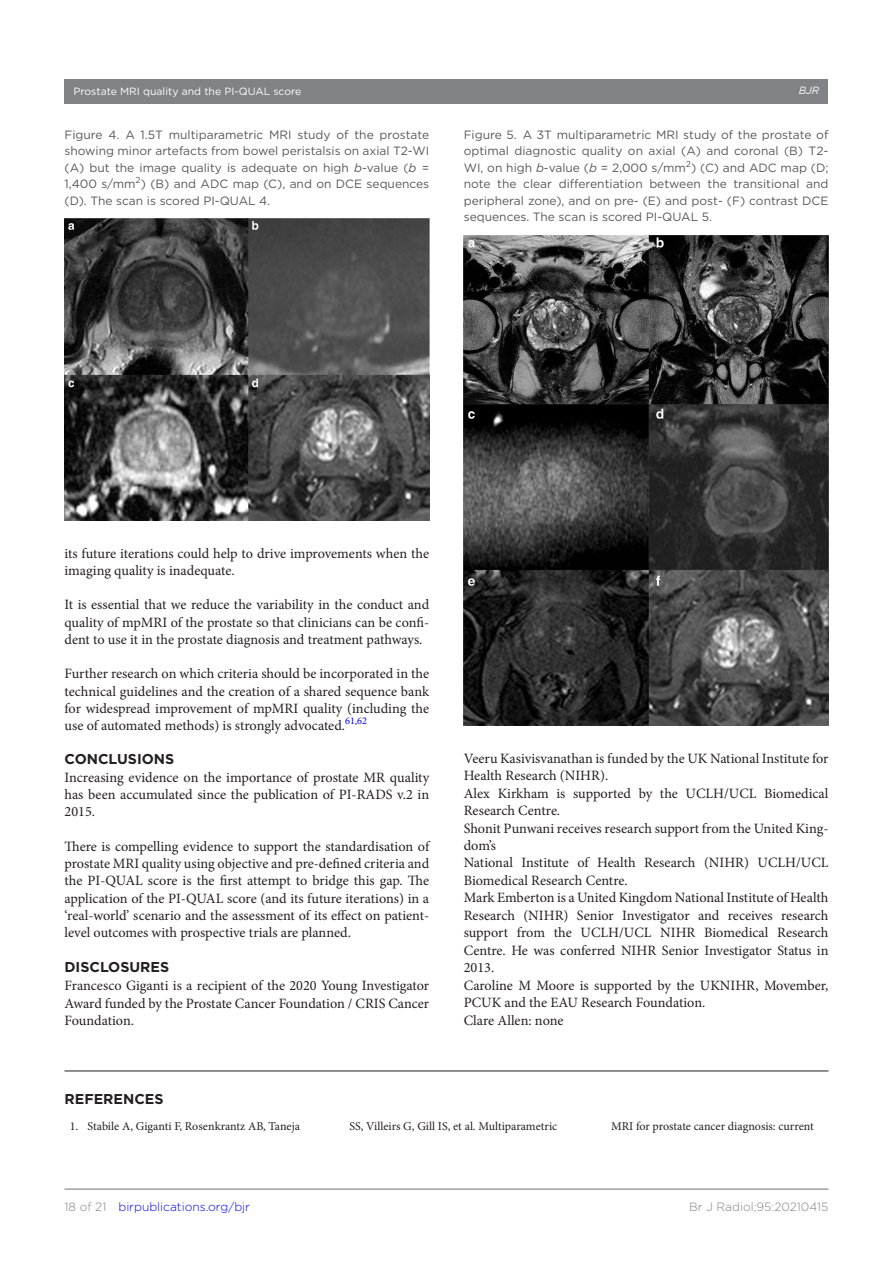
<style>
.page{position:relative;width:893px;height:1263px;background:#fff}
.page>*{position:absolute;margin:0;border:0;box-sizing:border-box;transform-origin:0 0}
.t1{font:14.25px/17.2px "Minion Pro";color:#231f20;text-align:justify}
.t2{font:700 14.25px "Gotham";color:#231f20}
.t3{font:12px/16.5px "Gotham";color:#57585a;text-align:justify}
.t4{font:12px "Minion Pro";color:#231f20}
.t5{font:300 12px "Gotham";color:#00f}
.t6{font:300 12px "Gotham";color:#808285}
.t7{font:10.5px "Gotham";color:#fff}
.t8{font:italic 10.5px "Gotham";color:#fff}
.s1{font-style:italic}
.s2{color:#808285}
</style>
<div class="page">
<div style="left:64px;top:79px;width:764px;height:24px;background:#808285"></div>
<hr style="left:64px;top:1188px;width:764px;height:2px;background:#808285">
<img style="left:64px;top:219px;width:365px;height:301px">
<img style="left:464px;top:235px;width:364px;height:490px">
<hr style="left:64px;top:1070px;width:764px;height:1px;background:#231f20">
<p class="t7" style="left:74px;top:85px;width:229px">Prostate MRI quality and the PI-QUAL score</p>
<p class="t8" style="left:799px;top:85px;width:22px">BJR</p>
<p class="t3" style="left:64px;top:126px;width:366px">Figure 4. A 1.5T multiparametric MRI study of the prostate showing minor artefacts from bowel peristalsis on axial T2-WI (A) but the image quality is adequate on high <span class="s1">b</span>-value (<span class="s1">b</span> = 1,400 s/mm<sup>2</sup>) (B) and ADC map (C), and on DCE sequences (D). The scan is scored PI-QUAL 4.</p>
<p class="t3" style="left:464px;top:126px;width:366px">Figure 5. A 3T multiparametric MRI study of the prostate of optimal diagnostic quality on axial (A) and coronal (B) T2- WI, on high <span class="s1">b</span>-value (<span class="s1">b</span> = 2,000 s/mm<sup>2</sup>) (C) and ADC map (D; note the clear differentiation between the transitional and peripheral zone), and on pre- (E) and post- (F) contrast DCE sequences. The scan is scored PI-QUAL 5.</p>
<p class="t1" style="left:64px;top:544px;width:366px">its future iterations could help to drive improvements when the imaging quality is inadequate.</p>
<p class="t1" style="left:64px;top:596px;width:366px">It is essential that we reduce the variability in the conduct and quality of mpMRI of the prostate so that clinicians can be confi&shy;dent to use it in the prostate diagnosis and treatment pathways.</p>
<p class="t1" style="left:64px;top:665px;width:366px">Further research on which criteria should be incorporated in the technical guidelines and the creation of a shared sequence bank for widespread improvement of mpMRI quality (including the use of automated methods) is strongly advocated.<sup>61,62</sup></p>
<p class="t2" style="left:64px;top:749px;width:111px">CONCLUSIONS</p>
<p class="t1" style="left:64px;top:769px;width:366px">Increasing evidence on the importance of prostate MR quality has been accumulated since the publication of PI-RADS v.2 in 2015.</p>
<p class="t1" style="left:64px;top:838px;width:366px">There is compelling evidence to support the standardisation of prostate MRI quality using objective and pre-defined criteria and the PI-QUAL score is the first attempt to bridge this gap. The application of the PI-QUAL score (and its future iterations) in a ‘real-world’ scenario and the assessment of its effect on patient&shy;level outcomes with prospective trials are planned.</p>
<p class="t2" style="left:64px;top:958px;width:106px">DISCLOSURES</p>
<p class="t1" style="left:64px;top:977px;width:366px">Francesco Giganti is a recipient of the 2020 Young Investigator Award funded by the Prostate Cancer Foundation / CRIS Cancer Foundation.</p>
<p class="t1" style="left:464px;top:749px;width:366px;text-align:left">Veeru Kasivisvanathan is funded by the UK National Institute for Health Research (NIHR).<br>Alex Kirkham is supported by the UCLH/UCL Biomedical Research Centre.<br>Shonit Punwani receives research support from the United King&shy;dom’s<br>National Institute of Health Research (NIHR) UCLH/UCL Biomedical Research Centre.<br>Mark Emberton is a United Kingdom National Institute of Health Research (NIHR) Senior Investigator and receives research support from the UCLH/UCL NIHR Biomedical Research Centre. He was conferred NIHR Senior Investigator Status in 2013.<br>Caroline M Moore is supported by the UKNIHR, Movember, PCUK and the EAU Research Foundation.<br>Clare Allen: none</p>
<p class="t2" style="left:64px;top:1090px;width:101px">REFERENCES</p>
<p class="t4" style="left:70px;top:1118px;width:232px">1. Stabile A, Giganti F, Rosenkrantz AB, Taneja</p>
<p class="t4" style="left:349px;top:1118px;width:210px">SS, Villeirs G, Gill IS, et al. Multiparametric</p>
<p class="t4" style="left:611px;top:1118px;width:204px">MRI for prostate cancer diagnosis: current</p>
<p class="t5" style="left:64px;top:1199px;width:187px"><span class="s2">18 of 21</span> birpublications.org/bjr</p>
<p class="t6" style="left:689px;top:1199px;width:141px">Br J Radiol;95:20210415</p>
</div>
